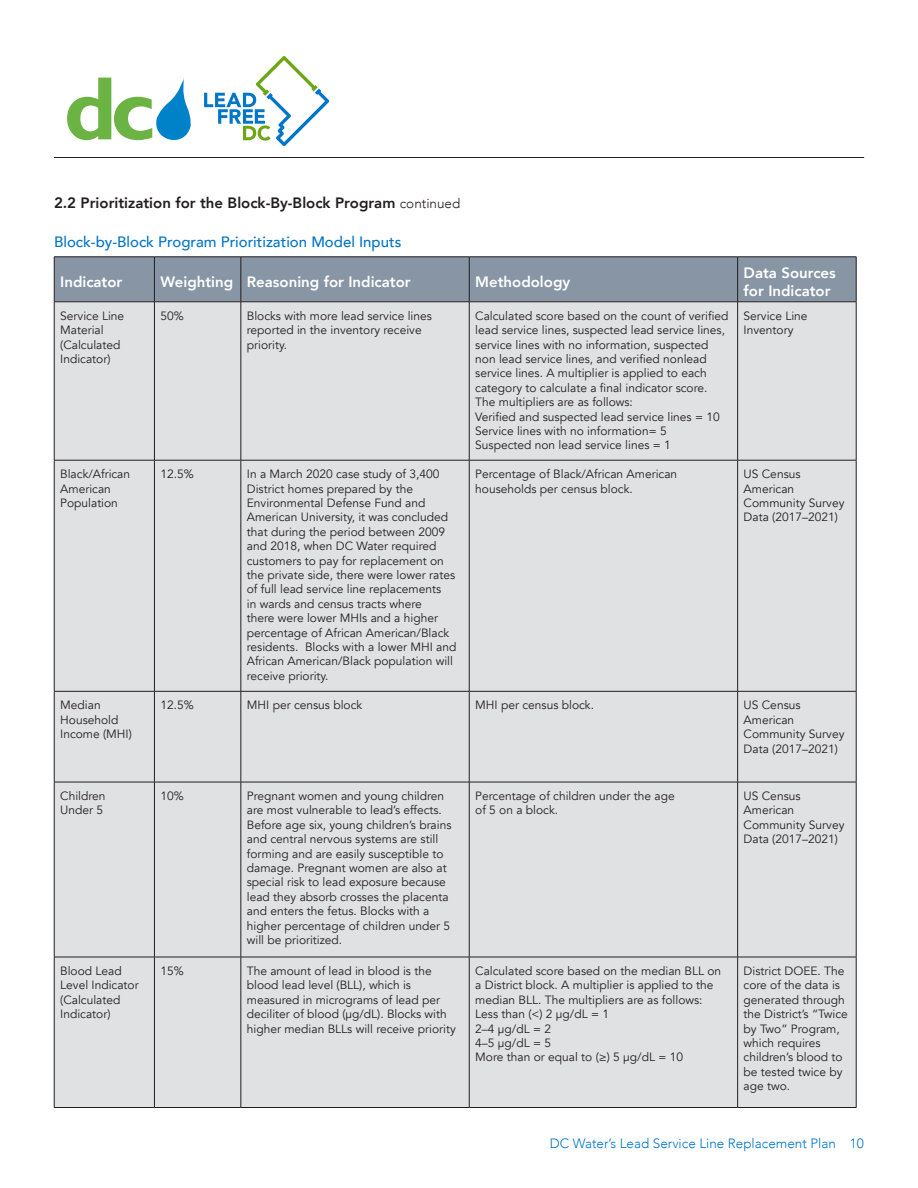
<style>
.page{position:relative;width:918px;height:1188px;background:#fff}
.page>*{position:absolute;margin:0;border:0;box-sizing:border-box;transform-origin:0 0}
.t1{font:800 15px/18px "Avenir";color:#fff}
.t2{font:800 15px "Avenir";color:#231f20}
.t3{font:500 15px "Avenir";color:#0076c8}
.t4{font:300 13.5px "Avenir";color:#0076c8}
.t5{font:12px/14.4px "Avenir";color:#231f20}
.s1{font-weight:300;font-size:13.5px}
</style>
<div class="page">
<svg style="left:67px;top:78px;width:124px;height:63px"></svg>
<svg style="left:204px;top:56px;width:125px;height:90px"></svg>
<hr style="left:54px;top:157px;width:810px;height:1px;background:#231f20">
<div style="left:55px;top:258px;width:801px;height:44px;background:#8795a5"></div>
<div style="left:55px;top:303px;width:801px;height:804px;background:#e0e1e3"></div>
<hr style="left:54px;top:257px;width:100px;height:1px;background:#231f20">
<hr style="left:54px;top:257px;width:1px;height:45px;background:#231f20">
<hr style="left:154px;top:257px;width:87px;height:1px;background:#231f20">
<hr style="left:154px;top:257px;width:1px;height:45px;background:#231f20">
<hr style="left:241px;top:257px;width:228px;height:1px;background:#231f20">
<hr style="left:241px;top:257px;width:1px;height:45px;background:#231f20">
<hr style="left:469px;top:257px;width:269px;height:1px;background:#231f20">
<hr style="left:469px;top:257px;width:1px;height:45px;background:#231f20">
<hr style="left:738px;top:257px;width:118px;height:1px;background:#231f20">
<hr style="left:737px;top:257px;width:1px;height:45px;background:#231f20">
<hr style="left:856px;top:257px;width:1px;height:45px;background:#231f20">
<hr style="left:54px;top:302px;width:100px;height:1px;background:#231f20">
<hr style="left:54px;top:302px;width:1px;height:158px;background:#231f20">
<hr style="left:154px;top:302px;width:87px;height:1px;background:#231f20">
<hr style="left:154px;top:302px;width:1px;height:158px;background:#231f20">
<hr style="left:241px;top:302px;width:228px;height:1px;background:#231f20">
<hr style="left:241px;top:302px;width:1px;height:158px;background:#231f20">
<hr style="left:469px;top:302px;width:269px;height:1px;background:#231f20">
<hr style="left:469px;top:302px;width:1px;height:158px;background:#231f20">
<hr style="left:738px;top:302px;width:118px;height:1px;background:#231f20">
<hr style="left:737px;top:302px;width:1px;height:158px;background:#231f20">
<hr style="left:856px;top:302px;width:1px;height:158px;background:#231f20">
<hr style="left:54px;top:460px;width:100px;height:1px;background:#231f20">
<hr style="left:54px;top:460px;width:1px;height:231px;background:#231f20">
<hr style="left:154px;top:460px;width:87px;height:1px;background:#231f20">
<hr style="left:154px;top:460px;width:1px;height:231px;background:#231f20">
<hr style="left:241px;top:460px;width:228px;height:1px;background:#231f20">
<hr style="left:241px;top:460px;width:1px;height:231px;background:#231f20">
<hr style="left:469px;top:460px;width:269px;height:1px;background:#231f20">
<hr style="left:469px;top:460px;width:1px;height:231px;background:#231f20">
<hr style="left:738px;top:460px;width:118px;height:1px;background:#231f20">
<hr style="left:737px;top:460px;width:1px;height:231px;background:#231f20">
<hr style="left:856px;top:460px;width:1px;height:231px;background:#231f20">
<hr style="left:54px;top:691px;width:100px;height:1px;background:#231f20">
<hr style="left:54px;top:692px;width:1px;height:90px;background:#231f20">
<hr style="left:154px;top:691px;width:87px;height:1px;background:#231f20">
<hr style="left:154px;top:692px;width:1px;height:90px;background:#231f20">
<hr style="left:241px;top:691px;width:228px;height:1px;background:#231f20">
<hr style="left:241px;top:692px;width:1px;height:90px;background:#231f20">
<hr style="left:469px;top:691px;width:269px;height:1px;background:#231f20">
<hr style="left:469px;top:692px;width:1px;height:90px;background:#231f20">
<hr style="left:738px;top:691px;width:118px;height:1px;background:#231f20">
<hr style="left:737px;top:692px;width:1px;height:90px;background:#231f20">
<hr style="left:856px;top:692px;width:1px;height:90px;background:#231f20">
<hr style="left:54px;top:782px;width:100px;height:1px;background:#231f20">
<hr style="left:54px;top:782px;width:1px;height:175px;background:#231f20">
<hr style="left:154px;top:782px;width:87px;height:1px;background:#231f20">
<hr style="left:154px;top:782px;width:1px;height:175px;background:#231f20">
<hr style="left:241px;top:782px;width:228px;height:1px;background:#231f20">
<hr style="left:241px;top:782px;width:1px;height:175px;background:#231f20">
<hr style="left:469px;top:782px;width:269px;height:1px;background:#231f20">
<hr style="left:469px;top:782px;width:1px;height:175px;background:#231f20">
<hr style="left:738px;top:782px;width:118px;height:1px;background:#231f20">
<hr style="left:737px;top:782px;width:1px;height:175px;background:#231f20">
<hr style="left:856px;top:782px;width:1px;height:175px;background:#231f20">
<hr style="left:54px;top:957px;width:100px;height:1px;background:#231f20">
<hr style="left:54px;top:957px;width:1px;height:150px;background:#231f20">
<hr style="left:154px;top:957px;width:87px;height:1px;background:#231f20">
<hr style="left:154px;top:957px;width:1px;height:150px;background:#231f20">
<hr style="left:241px;top:957px;width:228px;height:1px;background:#231f20">
<hr style="left:241px;top:957px;width:1px;height:150px;background:#231f20">
<hr style="left:469px;top:957px;width:269px;height:1px;background:#231f20">
<hr style="left:469px;top:957px;width:1px;height:150px;background:#231f20">
<hr style="left:738px;top:957px;width:118px;height:1px;background:#231f20">
<hr style="left:737px;top:957px;width:1px;height:150px;background:#231f20">
<hr style="left:856px;top:957px;width:1px;height:150px;background:#231f20">
<hr style="left:54px;top:1107px;width:100px;height:1px;background:#231f20">
<hr style="left:154px;top:1107px;width:87px;height:1px;background:#231f20">
<hr style="left:241px;top:1107px;width:228px;height:1px;background:#231f20">
<hr style="left:469px;top:1107px;width:269px;height:1px;background:#231f20">
<hr style="left:738px;top:1107px;width:118px;height:1px;background:#231f20">
<p class="t2" style="left:54px;top:191px;width:408px">2.2 Prioritization for the Block-By-Block Program <span class="s1">continued</span></p>
<p class="t3" style="left:54px;top:229px;width:349px">Block-by-Block Program Prioritization Model Inputs</p>
<p class="t1" style="left:60px;top:273px;width:64px">Indicator</p>
<p class="t1" style="left:160px;top:273px;width:74px">Weighting</p>
<p class="t1" style="left:247px;top:273px;width:165px">Reasoning for Indicator</p>
<p class="t1" style="left:475px;top:273px;width:96px">Methodology</p>
<p class="t1" style="left:744px;top:264px;width:94px">Data Sources for Indicator</p>
<p class="t5" style="left:60px;top:309px;width:66px">Service Line<br>Material (Calculated<br>Indicator)</p>
<p class="t5" style="left:160px;top:309px;width:25px">50%</p>
<p class="t5" style="left:247px;top:309px;width:187px">Blocks with more lead service lines reported in the inventory receive priority.</p>
<p class="t5" style="left:475px;top:309px;width:255px">Calculated score based on the count of verified lead service lines, suspected lead service lines, service lines with no information, suspected non lead service lines, and verified nonlead service lines. A multiplier is applied to each category to calculate a final indicator score.</p>
<p class="t5" style="left:475px;top:395px;width:159px">The multipliers are as follows:</p>
<p class="t5" style="left:475px;top:409px;width:246px">Verified and suspected lead service lines = 10</p>
<p class="t5" style="left:475px;top:424px;width:193px">Service lines with no information= 5</p>
<p class="t5" style="left:475px;top:438px;width:197px">Suspected non lead service lines = 1</p>
<p class="t5" style="left:744px;top:309px;width:66px">Service Line<br>Inventory</p>
<p class="t5" style="left:60px;top:467px;width:72px">Black/African<br>American<br>Population</p>
<p class="t5" style="left:160px;top:467px;width:35px">12.5%</p>
<p class="t5" style="left:247px;top:467px;width:211px">In a March 2020 case study of 3,400<br>District homes prepared by the Environmental Defense Fund and American University, it was concluded that during the period between 2009 and 2018, when DC Water required customers to pay for replacement on the private side, there were lower rates of full lead service line replacements<br>in wards and census tracts where<br>there were lower MHIs and a higher percentage of African American/Black residents. Blocks with a lower MHI and African American/Black population will receive priority.</p>
<p class="t5" style="left:475px;top:467px;width:204px">Percentage of Black/African American households per census block.</p>
<p class="t5" style="left:744px;top:467px;width:102px">US Census<br>American<br>Community Survey<br>Data (2017–2021)</p>
<p class="t5" style="left:60px;top:698px;width:73px">Median<br>Household<br>Income (MHI)</p>
<p class="t5" style="left:160px;top:698px;width:35px">12.5%</p>
<p class="t5" style="left:247px;top:698px;width:117px">MHI per census block</p>
<p class="t5" style="left:475px;top:698px;width:120px">MHI per census block.</p>
<p class="t5" style="left:744px;top:698px;width:102px">US Census<br>American<br>Community Survey<br>Data (2017–2021)</p>
<p class="t5" style="left:60px;top:789px;width:47px">Children<br>Under 5</p>
<p class="t5" style="left:160px;top:789px;width:25px">10%</p>
<p class="t5" style="left:247px;top:789px;width:206px">Pregnant women and young children are most vulnerable to lead’s effects.<br>Before age six, young children’s brains and central nervous systems are still forming and are easily susceptible to damage. Pregnant women are also at special risk to lead exposure because lead they absorb crosses the placenta and enters the fetus. Blocks with a higher percentage of children under 5 will be prioritized.</p>
<p class="t5" style="left:475px;top:789px;width:201px">Percentage of children under the age of 5 on a block.</p>
<p class="t5" style="left:744px;top:789px;width:102px">US Census<br>American<br>Community Survey<br>Data (2017–2021)</p>
<p class="t5" style="left:60px;top:964px;width:80px">Blood Lead<br>Level Indicator (Calculated<br>Indicator)</p>
<p class="t5" style="left:160px;top:964px;width:25px">15%</p>
<p class="t5" style="left:247px;top:964px;width:211px">The amount of lead in blood is the blood lead level (BLL), which is measured in micrograms of lead per deciliter of blood (μg/dL). Blocks with higher median BLLs will receive priority</p>
<p class="t5" style="left:475px;top:964px;width:248px">Calculated score based on the median BLL on a District block. A multiplier is applied to the median BLL. The multipliers are as follows:</p>
<p class="t5" style="left:744px;top:964px;width:106px">District DOEE. The core of the data is generated through the District’s “Twice by Two” Program, which requires children’s blood to be tested twice by age two.</p>
<p class="t5" style="left:475px;top:1007px;width:135px">Less than (&lt;) 2 μg/dL = 1</p>
<p class="t5" style="left:475px;top:1021px;width:77px">2–4 μg/dL = 2</p>
<p class="t5" style="left:475px;top:1036px;width:77px">4–5 μg/dL = 5</p>
<p class="t5" style="left:475px;top:1050px;width:209px">More than or equal to (≥) 5 μg/dL = 10</p>
<p class="t4" style="left:550px;top:1135px;width:316px">DC Water’s Lead Service Line Replacement Plan 10</p>
</div>
